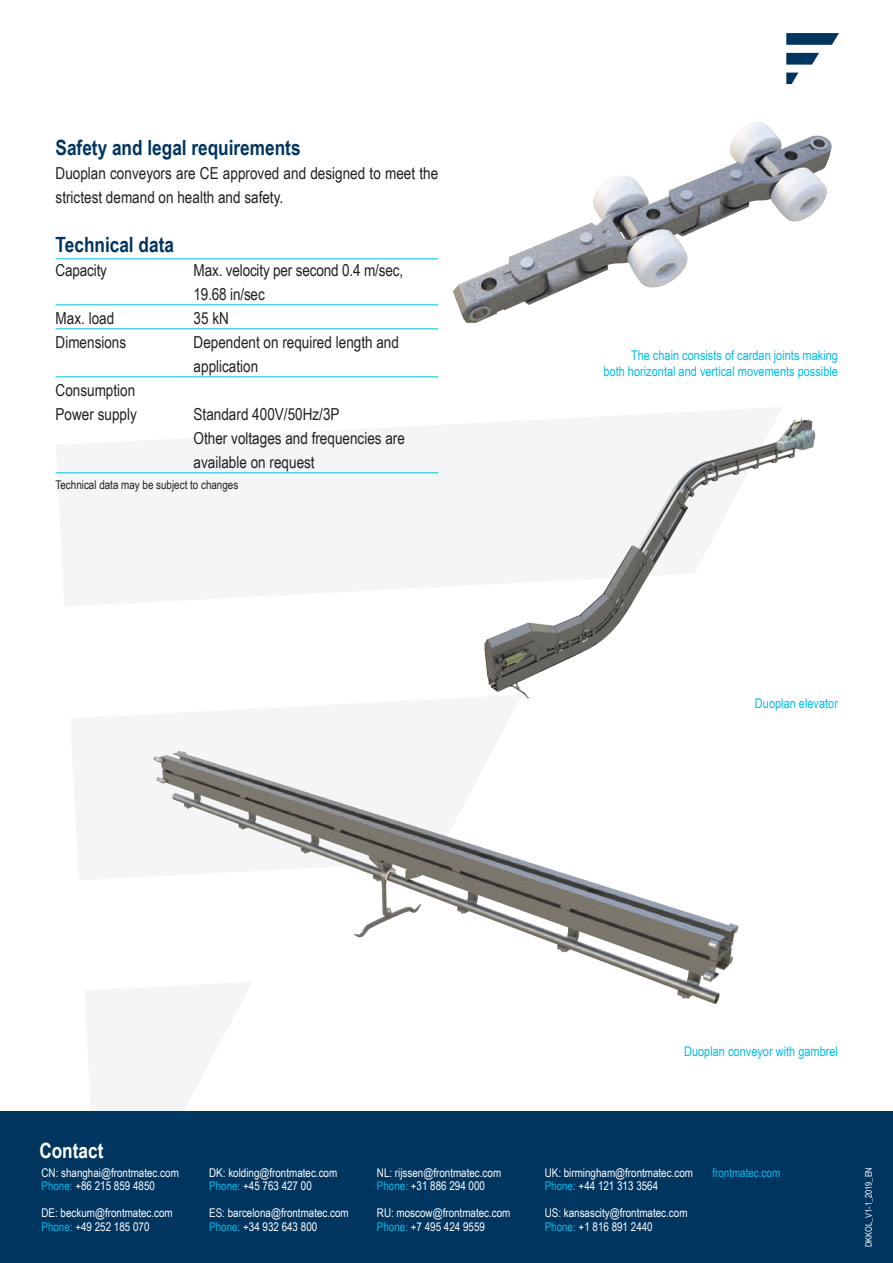
<style>
.page{position:relative;width:893px;height:1263px;background:#fff}
.page>*{position:absolute;margin:0;border:0;box-sizing:border-box;transform-origin:0 0}
.t1{font:700 21px "Arial Narrow";color:#003560}
.t2{font:700 21px "Arial Narrow";color:#fff}
.t3{font:16.5px/24px "Arial Narrow";color:#231f20}
.t4{font:13.35px/16.5px "Arial Narrow";color:#02bce8;text-align:right}
.t5{font:12px/13.5px "Arial Narrow";color:#fff}
.t6{font:12px "Arial Narrow";color:#231f20}
.t7{font:12px "Arial Narrow";color:#02bce8}
.t8{font:9px "Arial Narrow";color:#fff}
.s1{color:#02bce8}
</style>
<div class="page">
<svg style="left:56px;top:430px;width:282px;height:176px;fill:#f3f5f7"></svg>
<div style="left:90px;top:1088px;width:105px;height:23px;background:#f3f5f7"></div>
<div style="left:0;top:1111px;width:893px;height:152px;background:#003560"></div>
<svg style="left:786px;top:33px;width:53px;height:12px"></svg>
<svg style="left:786px;top:53px;width:33px;height:12px"></svg>
<svg style="left:786px;top:73px;width:12px;height:11px"></svg>
<img style="left:431px;top:122px;width:401px;height:208px">
<img style="left:338px;top:407px;width:478px;height:261px">
<img style="left:70px;top:668px;width:669px;height:420px">
<hr style="left:56px;top:258px;width:382px;height:1px;background:#02bce8">
<hr style="left:56px;top:304px;width:382px;height:1px;background:#02bce8">
<hr style="left:56px;top:328px;width:382px;height:1px;background:#02bce8">
<hr style="left:56px;top:376px;width:382px;height:1px;background:#02bce8">
<hr style="left:56px;top:472px;width:382px;height:1px;background:#02bce8">
<h1 class="t1" style="left:56px;top:132px;width:247px">Safety and legal requirements</h1>
<h2 class="t3" style="left:56px;top:161px;width:384px">Duoplan conveyors are CE approved and designed to meet the strictest demand on health and safety.</h2>
<h1 class="t1" style="left:56px;top:229px;width:120px">Technical data</h1>
<h2 class="t3" style="left:56px;top:258px;width:53px">Capacity</h2>
<h2 class="t3" style="left:194px;top:258px;width:211px">Max. velocity per second 0.4 m/sec,<br>19.68 in/sec</h2>
<h2 class="t3" style="left:56px;top:306px;width:60px">Max. load</h2>
<h2 class="t3" style="left:194px;top:306px;width:37px">35 kN</h2>
<h2 class="t3" style="left:56px;top:330px;width:72px">Dimensions</h2>
<h2 class="t3" style="left:194px;top:330px;width:207px">Dependent on required length and application</h2>
<h2 class="t3" style="left:56px;top:378px;width:83px">Consumption<br>Power supply</h2>
<h2 class="t3" style="left:194px;top:402px;width:213px">Standard 400V/50Hz/3P<br>Other voltages and frequencies are available on request</h2>
<p class="t6" style="left:56px;top:476px;width:184px">Technical data may be subject to changes</p>
<p class="t4" style="left:603px;top:346px;width:236px">The chain consists of cardan joints making<br>both horizontal and vertical movements possible</p>
<p class="t4" style="left:755px;top:695px;width:85px">Duoplan elevator</p>
<h1 class="t2" style="left:39px;top:1134px;width:66px">Contact</h1>
<p class="t5" style="left:41px;top:1165px;width:139px">CN: shanghai@frontmatec.com<br><span class="s1">Phone:</span> +86 215 859 4850</p>
<p class="t5" style="left:41px;top:1206px;width:133px">DE: beckum@frontmatec.com<br><span class="s1">Phone:</span> +49 252 185 070</p>
<p class="t5" style="left:209px;top:1165px;width:130px">DK: kolding@frontmatec.com<br><span class="s1">Phone:</span> +45 763 427 00</p>
<p class="t5" style="left:209px;top:1206px;width:141px">ES: barcelona@frontmatec.com<br><span class="s1">Phone:</span> +34 932 643 800</p>
<p class="t5" style="left:377px;top:1165px;width:126px">NL: rijssen@frontmatec.com<br><span class="s1">Phone:</span> +31 886 294 000</p>
<p class="t5" style="left:377px;top:1206px;width:135px">RU: moscow@frontmatec.com<br><span class="s1">Phone:</span> +7 495 424 9559</p>
<p class="t4" style="left:684px;top:1043px;width:155px">Duoplan conveyor with gambrel</p>
<p class="t5" style="left:545px;top:1165px;width:150px">UK: birmingham@frontmatec.com<br><span class="s1">Phone:</span> +44 121 313 3564</p>
<p class="t5" style="left:545px;top:1206px;width:144px">US: kansascity@frontmatec.com<br><span class="s1">Phone:</span> +1 816 891 2440</p>
<p class="t7" style="left:712px;top:1164px;width:69px">frontmatec.com</p>
<p class="t8" style="left:862px;top:1247px;width:81px;rotate:-90deg">DKKOL_V1-1_2019_EN</p>
</div>
